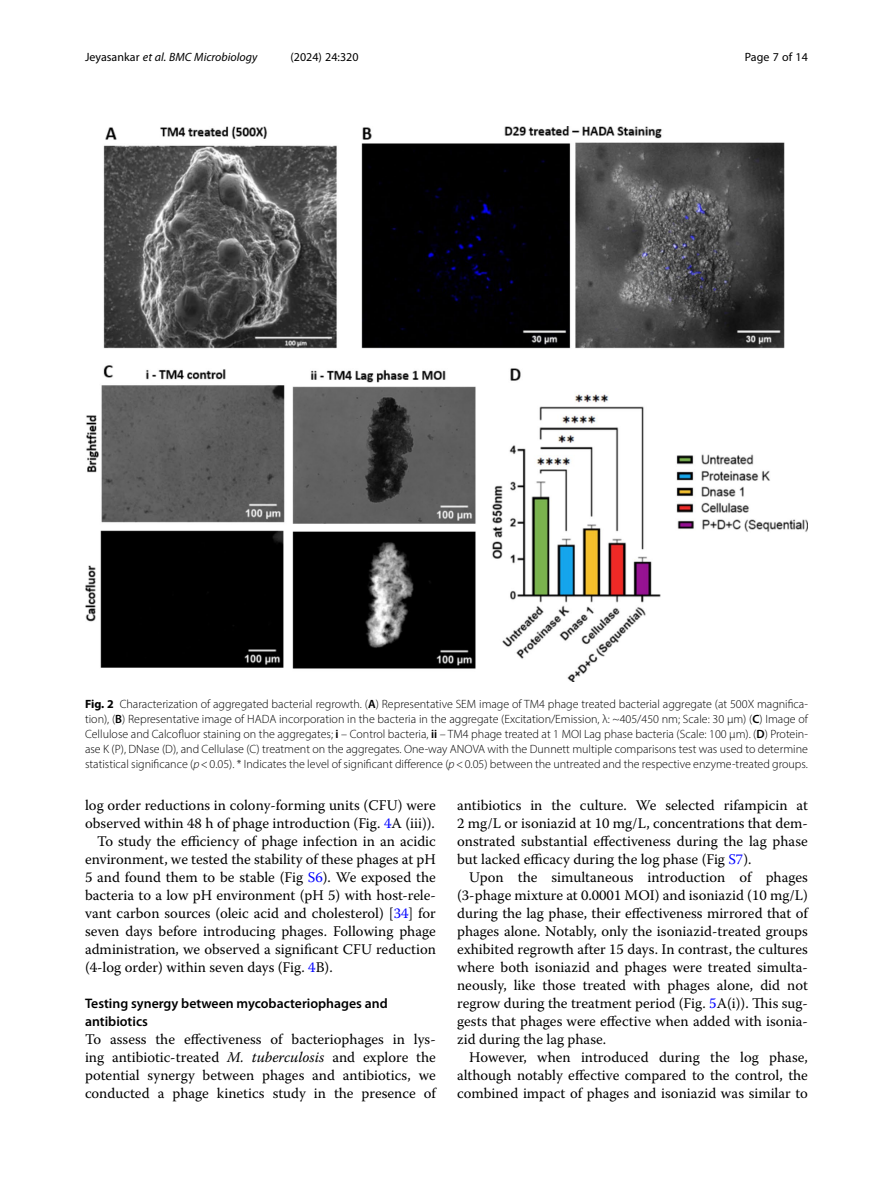
<style>
.page{position:relative;width:893px;height:1191px;background:#fff}
.page>*{position:absolute;margin:0;border:0;box-sizing:border-box;transform-origin:0 0}
.Body_Text_Indent{font:14.7px/18px "Warnock Pro";color:#000;text-align:justify}
.Body_Text{font:14.7px/18px "Warnock Pro";color:#000;text-align:justify}
.Head_2{font:600 13.8px/18px "Myriad Pro";color:#000}
.Figure_Caption{font:300 12px/15px "Myriad Pro";color:#000;text-align:justify}
.t1{font:italic 12px "Myriad Pro";color:#000}
.t2{font:12px "Myriad Pro";color:#000}
.s1{font-style:normal}
.s2{font-weight:700}
.s3{font-weight:600}
.s4{font-style:italic}
.s5{color:#00f}
</style>
<div class="page">
<img style="left:85px;top:126px;width:723px;height:555px">
<p class="t1" style="left:85px;top:50px;width:174px"><span class="s1">Jeyasankar</span> et al. BMC Microbiology</p>
<p class="t2" style="left:291px;top:50px;width:70px">(2024) 24:320</p>
<p class="t2" style="left:745px;top:50px;width:65px">Page 7 of 14</p>
<p class="Figure_Caption" style="left:85px;top:696px;width:724px"><span class="s2">Fig. 2</span> Characterization of aggregated bacterial regrowth. (<span class="s3">A</span>) Representative SEM image of TM4 phage treated bacterial aggregate (at 500X magnifica&shy;tion), (<span class="s3">B</span>) Representative image of HADA incorporation in the bacteria in the aggregate (Excitation/Emission, λ: ~405/450 nm; Scale: 30 μm) (<span class="s3">C</span>) Image of Cellulose and Calcofluor staining on the aggregates; <span class="s3">i</span> – Control bacteria, <span class="s3">ii</span> – TM4 phage treated at 1 MOI Lag phase bacteria (Scale: 100 μm). (<span class="s3">D</span>) Protein&shy;ase K (P), DNase (D), and Cellulase (C) treatment on the aggregates. One-way ANOVA with the Dunnett multiple comparisons test was used to determine statistical significance (<span class="s4">p</span>&lt;0.05). * Indicates the level of significant difference (<span class="s4">p</span>&lt;0.05) between the untreated and the respective enzyme-treated groups.</p>
<p class="Body_Text" style="left:85px;top:796px;width:352px">log order reductions in colony-forming units (CFU) were observed within 48 h of phage introduction (Fig. <span class="s5">4</span>A (iii)).</p>
<p class="Body_Text_Indent" style="left:85px;top:832px;width:352px;text-indent:12px">To study the efficiency of phage infection in an acidic environment, we tested the stability of these phages at pH 5 and found them to be stable (Fig <span class="s5">S6</span>). We exposed the bacteria to a low pH environment (pH 5) with host-rele&shy;vant carbon sources (oleic acid and cholesterol) [<span class="s5">34</span>] for seven days before introducing phages. Following phage administration, we observed a significant CFU reduction (4-log order) within seven days (Fig. <span class="s5">4</span>B).</p>
<p class="Head_2" style="left:85px;top:994px;width:304px">Testing synergy between mycobacteriophages and antibiotics</p>
<p class="Body_Text" style="left:85px;top:1030px;width:352px">To assess the effectiveness of bacteriophages in lys&shy;ing antibiotic-treated <span class="s4">M. tuberculosis</span> and explore the potential synergy between phages and antibiotics, we conducted a phage kinetics study in the presence of</p>
<p class="Body_Text" style="left:457px;top:796px;width:352px">antibiotics in the culture. We selected rifampicin at 2 mg/L or isoniazid at 10 mg/L, concentrations that dem&shy;onstrated substantial effectiveness during the lag phase but lacked efficacy during the log phase (Fig <span class="s5">S7</span>).</p>
<p class="Body_Text_Indent" style="left:457px;top:868px;width:352px;text-indent:12px">Upon the simultaneous introduction of phages (3-phage mixture at 0.0001 MOI) and isoniazid (10 mg/L) during the lag phase, their effectiveness mirrored that of phages alone. Notably, only the isoniazid-treated groups exhibited regrowth after 15 days. In contrast, the cultures where both isoniazid and phages were treated simulta&shy;neously, like those treated with phages alone, did not regrow during the treatment period (Fig. <span class="s5">5</span>A(i)). This sug&shy;gests that phages were effective when added with isonia&shy;zid during the lag phase.</p>
<p class="Body_Text_Indent" style="left:457px;top:1048px;width:352px;text-indent:12px">However, when introduced during the log phase, although notably effective compared to the control, the combined impact of phages and isoniazid was similar to</p>
</div>
